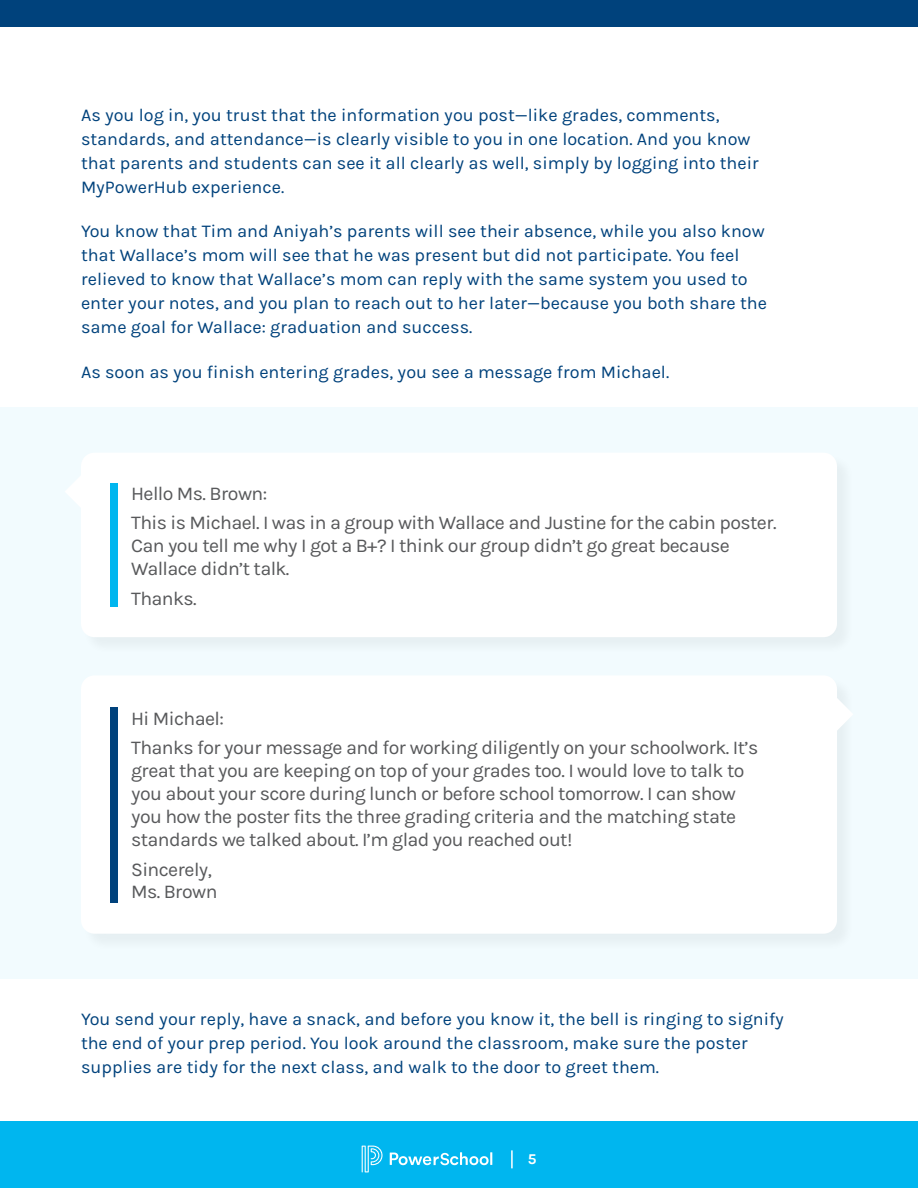
<style>
.page{position:relative;width:918px;height:1188px;background:#fff}
.page>*{position:absolute;margin:0;border:0;box-sizing:border-box;transform-origin:0 0}
.t1{font:19.5px/22.8px "Karla";letter-spacing:-.03em;color:#58595b}
.t2{font:18px/24px "Karla";color:#00427c}
.t3{font:700 15px "Karla";color:#fff}
</style>
<div class="page">
<div style="left:0;top:408px;width:918px;height:571px;background:#f2fbfe"></div>
<div style="left:0;top:0;width:918px;height:27px;background:#00427c"></div>
<div style="left:82px;top:454px;width:773px;height:201px;background:#ebf4f7"></div>
<div style="left:81px;top:453px;width:756px;height:184px;background:#fff;border-radius:14px"></div>
<div style="left:82px;top:676px;width:773px;height:276px;background:#ebf4f7"></div>
<div style="left:81px;top:675px;width:756px;height:259px;background:#fff;border-radius:14px"></div>
<svg style="left:65px;top:476px;width:16px;height:31px"></svg>
<svg style="left:837px;top:699px;width:16px;height:31px"></svg>
<div style="left:0;top:1121px;width:918px;height:67px;background:#00b6ef"></div>
<svg style="left:362px;top:1146px;width:21px;height:26px"></svg>
<svg style="left:390px;top:1152px;width:102px;height:13px"></svg>
<svg style="left:511px;top:1150px;width:2px;height:18px"></svg>
<div style="left:111px;top:483px;width:7px;height:124px;background:#00b6ef"></div>
<div style="left:111px;top:707px;width:7px;height:195px;background:#00427c"></div>
<p class="t2" style="left:81px;top:103px;width:680px">As you log in, you trust that the information you post—like grades, comments, standards, and attendance—is clearly visible to you in one location. And you know that parents and students can see it all clearly as well, simply by logging into their MyPowerHub experience.</p>
<p class="t2" style="left:81px;top:220px;width:688px">You know that Tim and Aniyah’s parents will see their absence, while you also know that Wallace’s mom will see that he was present but did not participate. You feel relieved to know that Wallace’s mom can reply with the same system you used to enter your notes, and you plan to reach out to her later—because you both share the same goal for Wallace: graduation and success.</p>
<p class="t2" style="left:81px;top:360px;width:590px">As soon as you finish entering grades, you see a message from Michael.</p>
<p class="t1" style="left:131px;top:479px;width:647px;line-height:29.5px">Hello Ms. Brown:<br>This is Michael. I was in a group with Wallace and Justine for the cabin poster.</p>
<p class="t1" style="left:131px;top:535px;width:600px">Can you tell me why I got a B+? I think our group didn’t go great because<br>Wallace didn’t talk.</p>
<p class="t1" style="left:131px;top:587px;width:67px">Thanks.</p>
<p class="t1" style="left:131px;top:704px;width:629px;line-height:29.5px">Hi Michael:<br>Thanks for your message and for working diligently on your schoolwork. It’s</p>
<p class="t1" style="left:131px;top:760px;width:615px">great that you are keeping on top of your grades too. I would love to talk to you about your score during lunch or before school tomorrow. I can show you how the poster fits the three grading criteria and the matching state standards we talked about. I’m glad you reached out!</p>
<p class="t1" style="left:131px;top:858px;width:88px">Sincerely,<br>Ms. Brown</p>
<p class="t2" style="left:81px;top:1007px;width:705px">You send your reply, have a snack, and before you know it, the bell is ringing to signify the end of your prep period. You look around the classroom, make sure the poster supplies are tidy for the next class, and walk to the door to greet them.</p>
<p class="t3" style="left:528px;top:1150px;width:10px">5</p>
</div>
